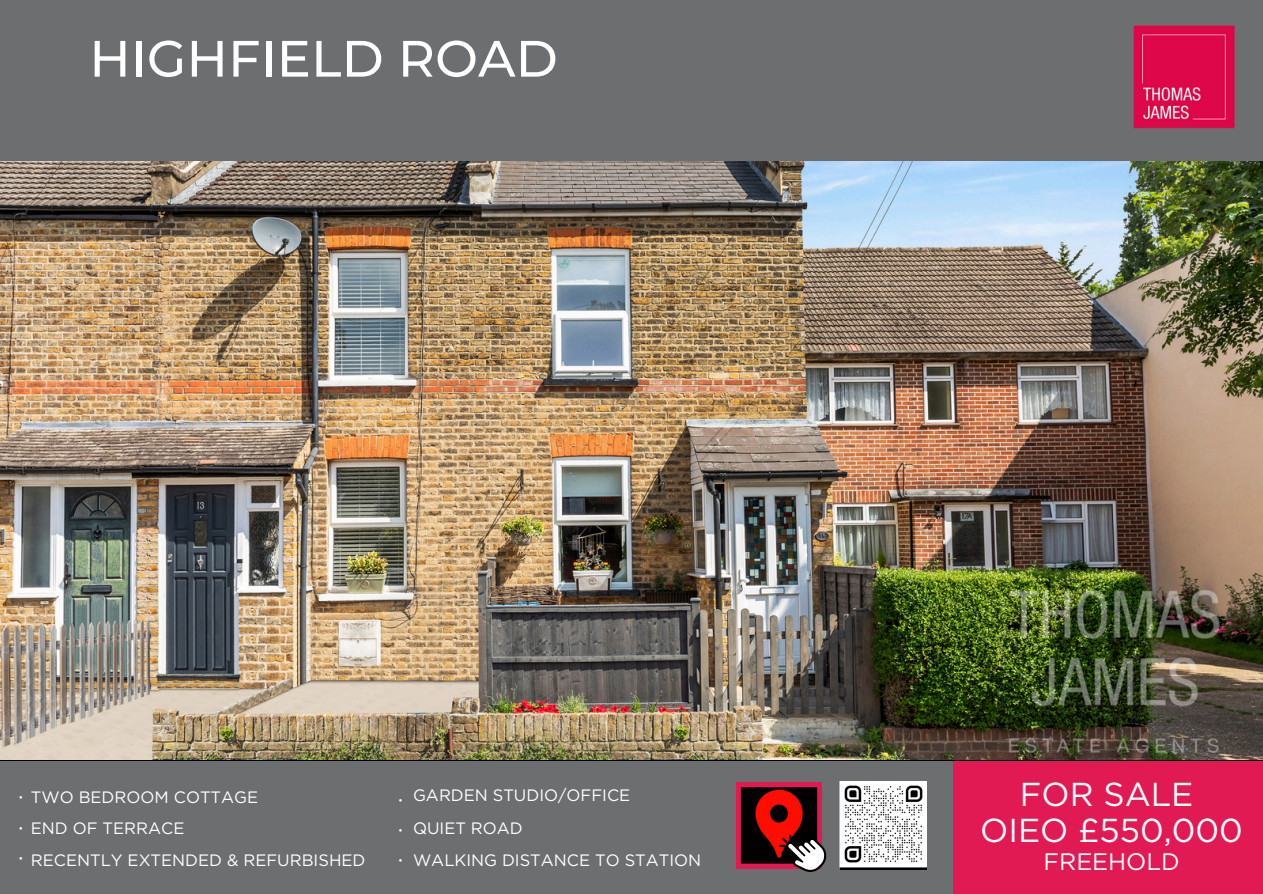
<style>
.page{position:relative;width:1263px;height:894px;background:#fff}
.page>*{position:absolute;margin:0;border:0;box-sizing:border-box;transform-origin:0 0}
.t1{font:500 51px "Montserrat";letter-spacing:.005em;color:#fff}
.t2{font:33.15px/36.2px "Gotham";color:#fff;text-align:center}
.t3{font:23.85px "Gotham";color:#fff}
.t4{font:16.5px/30px "Gotham";color:#fff}
.t5{font:16.5px/30.3px "Montserrat";color:#fff;text-align:justify}
.s1{font-family:"Montserrat"}
</style>
<div class="page">
<div style="left:0;top:0;width:1263px;height:162px;background:#6d6e70"></div>
<div style="left:952px;top:761px;width:311px;height:132px;background:#e21a54"></div>
<div style="left:0;top:761px;width:952px;height:132px;background:#6d6e70"></div>
<svg style="left:839px;top:781px;width:88px;height:86px"></svg>
<img style="left:841px;top:781px;width:85px;height:85px">
<svg style="left:736px;top:782px;width:90px;height:89px;background:#7a2028"></svg>
<img style="left:1133px;top:25px;width:102px;height:104px">
<img style="left:0;top:162px;width:1263px;height:597px">
<p class="t1" style="left:89px;top:27px;width:470px">HIGHFIELD ROAD</p>
<p class="t4" style="left:19px;top:781px;width:241px"><span class="s1">•</span> TWO BEDROOM COTTAGE <span class="s1">•<br>•</span></p>
<p class="t5" style="left:398px;top:783px;width:6px">• • •</p>
<p class="t4" style="left:31px;top:813px;width:155px">END OF TERRACE</p>
<p class="t4" style="left:31px;top:844px;width:336px">RECENTLY EXTENDED &amp; REFURBISHED</p>
<p class="t4" style="left:413px;top:780px;width:219px">GARDEN STUDIO/OFFICE</p>
<p class="t4" style="left:413px;top:812px;width:111px">QUIET ROAD</p>
<p class="t4" style="left:413px;top:845px;width:290px">WALKING DISTANCE TO STATION</p>
<p class="t2" style="left:980px;top:775px;width:264px">FOR SALE<br>OIEO £550,000</p>
<p class="t3" style="left:1043px;top:847px;width:138px">FREEHOLD</p>
</div>
